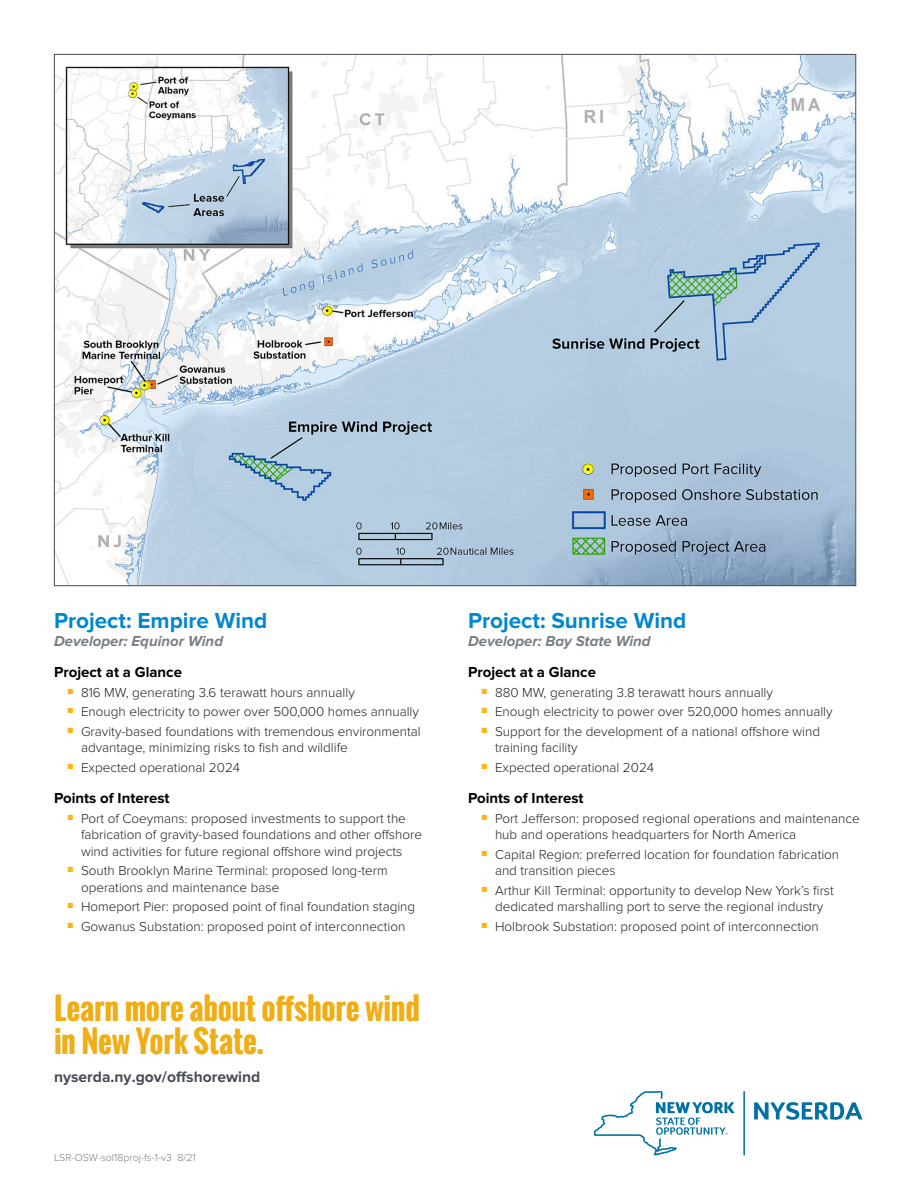
<style>
.page{position:relative;width:918px;height:1188px;background:#fff}
.page>*{position:absolute;margin:0;border:0;box-sizing:border-box;transform-origin:0 0}
.pub_code{font:700 30px/33px "Oswald";letter-spacing:-.01em;color:#f1ad14}
.Sub_1_-_Match_Header{font:700 22.5px "Proxima Nova";color:#0088ce}
.pub_code-2{font:700 15.6px "Proxima Nova";color:#474c55}
.Sub_2_-_Sentence_Cas{font:700 15px "Proxima Nova";color:#000}
.Body{font:italic 700 15px "Proxima Nova";color:#797d82}
.Sub_2_-_Sentence_Cas-2{font:italic 700 15px "Proxima Nova";color:#797d82}
.t1{font:300 13.5px/16.5px "Proxima Nova";color:#222121}
.pub_code-3{font:300 10.5px "Proxima Nova";color:#797d82}
</style>
<div class="page">
<img style="left:56px;top:56px;width:798px;height:528px">
<svg style="left:754px;top:1102px;width:108px;height:18px"></svg>
<hr style="left:743px;top:1091px;width:2px;height:64px;background:#0071a3">
<svg style="left:594px;top:1091px;width:141px;height:64px"></svg>
<p class="Sub_1_-_Match_Header" style="left:54px;top:607px;width:215px">Project: Empire Wind</p>
<p class="Sub_2_-_Sentence_Cas-2" style="left:54px;top:632px;width:171px">Developer: Equinor Wind</p>
<p class="Sub_2_-_Sentence_Cas" style="left:54px;top:664px;width:130px">Project at a Glance</p>
<p class="t1" style="left:68px;top:684px;width:289px"><sup>■</sup> 816 MW, generating 3.6 terawatt hours annually</p>
<p class="t1" style="left:68px;top:704px;width:353px"><sup>■</sup> Enough electricity to power over 500,000 homes annually</p>
<p class="t1" style="left:81px;top:723px;width:341px;text-indent:-14px"><sup>■</sup> Gravity-based foundations with tremendous environmental advantage, minimizing risks to fish and wildlife</p>
<p class="t1" style="left:68px;top:759px;width:174px"><sup>■</sup> Expected operational 2024</p>
<p class="Sub_2_-_Sentence_Cas" style="left:54px;top:790px;width:117px">Points of Interest</p>
<p class="t1" style="left:81px;top:810px;width:343px;text-indent:-14px"><sup>■</sup> Port of Coeymans: proposed investments to support the fabrication of gravity-based foundations and other offshore wind activities for future regional offshore wind projects</p>
<p class="t1" style="left:81px;top:863px;width:308px;text-indent:-14px"><sup>■</sup> South Brooklyn Marine Terminal: proposed long-term operations and maintenance base</p>
<p class="t1" style="left:68px;top:899px;width:349px"><sup>■</sup> Homeport Pier: proposed point of final foundation staging</p>
<p class="t1" style="left:68px;top:918px;width:339px"><sup>■</sup> Gowanus Substation: proposed point of interconnection</p>
<p class="pub_code" style="left:54px;top:992px;width:368px">Learn more about offshore wind in New York State.</p>
<p class="pub_code-2" style="left:54px;top:1068px;width:208px">nyserda.ny.gov/offshorewind</p>
<p class="pub_code-3" style="left:54px;top:1151px;width:143px">LSR-OSW-sol18proj-fs-1-v3 8/21</p>
<p class="Sub_1_-_Match_Header" style="left:468px;top:607px;width:220px">Project: Sunrise Wind</p>
<p class="Body" style="left:468px;top:632px;width:184px">Developer: Bay State Wind</p>
<p class="Sub_2_-_Sentence_Cas" style="left:468px;top:664px;width:130px">Project at a Glance</p>
<p class="t1" style="left:482px;top:684px;width:293px"><sup>■</sup> 880 MW, generating 3.8 terawatt hours annually</p>
<p class="t1" style="left:482px;top:704px;width:353px"><sup>■</sup> Enough electricity to power over 520,000 homes annually</p>
<p class="t1" style="left:495px;top:723px;width:327px;text-indent:-14px"><sup>■</sup> Support for the development of a national offshore wind training facility</p>
<p class="t1" style="left:482px;top:759px;width:174px"><sup>■</sup> Expected operational 2024</p>
<p class="Sub_2_-_Sentence_Cas" style="left:468px;top:790px;width:117px">Points of Interest</p>
<p class="t1" style="left:495px;top:810px;width:366px;text-indent:-14px"><sup>■</sup> Port Jefferson: proposed regional operations and maintenance hub and operations headquarters for North America</p>
<p class="t1" style="left:495px;top:846px;width:346px;text-indent:-14px"><sup>■</sup> Capital Region: preferred location for foundation fabrication and transition pieces</p>
<p class="t1" style="left:482px;top:882px;width:354px;text-align:center"><sup>■</sup> Arthur Kill Terminal: opportunity to develop New York’s first dedicated marshalling port to serve the regional industry</p>
<p class="t1" style="left:482px;top:918px;width:339px"><sup>■</sup> Holbrook Substation: proposed point of interconnection</p>
</div>
